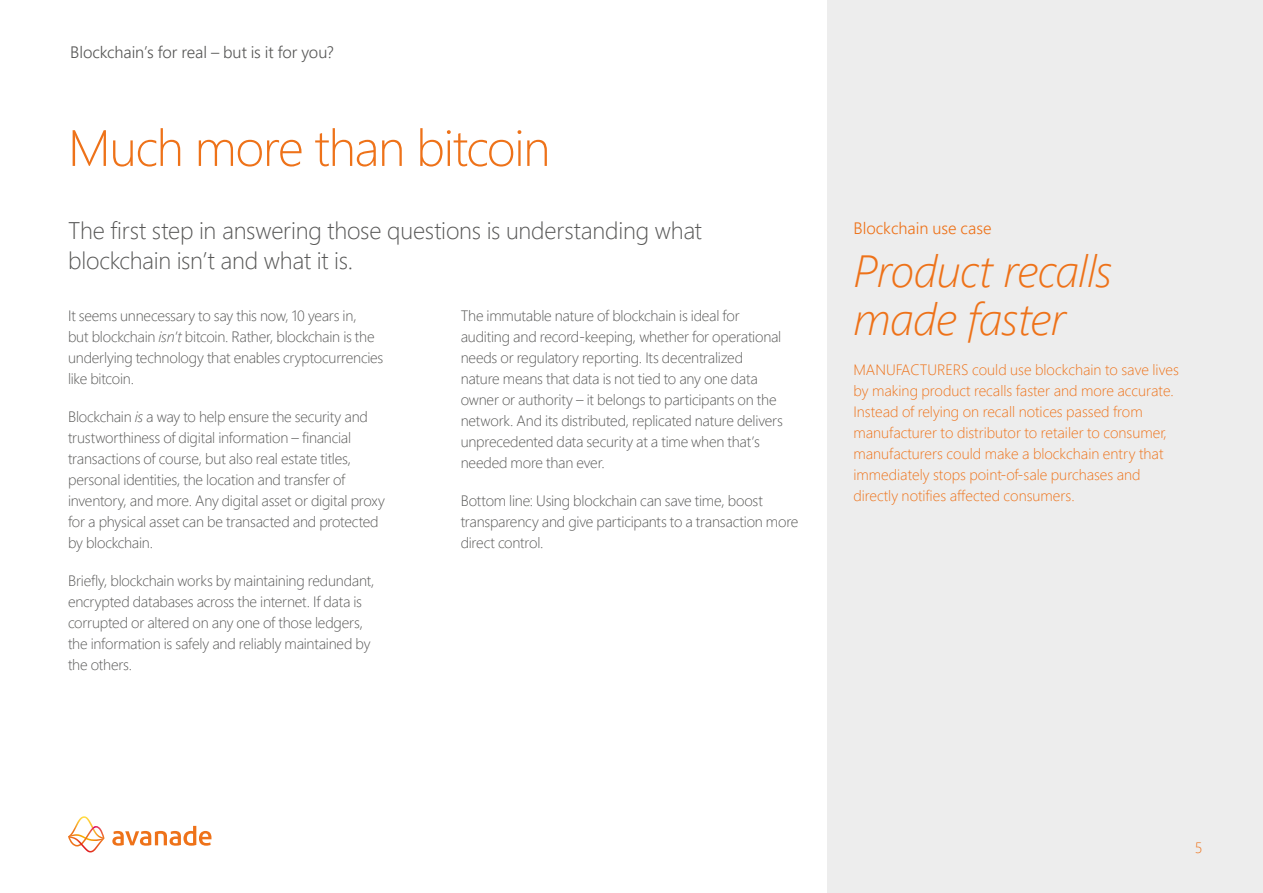
<style>
.page{position:relative;width:1263px;height:893px;background:#fff}
.page>*{position:absolute;margin:0;border:0;box-sizing:border-box;transform-origin:0 0}
.t1{font:300 51px "Segoe Pro";letter-spacing:-.025em;color:#ee7219}
.t2{font:italic 300 45px/48px "Segoe Pro";letter-spacing:-.015em;color:#ee7219}
.t3{font:300 24px/30px "Segoe Pro";letter-spacing:-.01em;color:#575756}
.t4{font:300 16.5px "Segoe Pro";letter-spacing:-.005em;color:#575756}
.t5{font:300 16.5px "Segoe Pro";color:#ee7219}
.t6{font:300 15px/21px "Segoe Pro";letter-spacing:-.015em;color:#575756}
.t7{font:300 15px/21px "Segoe Pro";color:#ee7219}
.s1{font-style:italic}
</style>
<div class="page">
<div style="left:828px;top:0;width:435px;height:893px;background:#ededed"></div>
<svg style="left:112px;top:826px;width:99px;height:20px"></svg>
<svg style="left:68px;top:816px;width:37px;height:36px"></svg>
<p class="t4" style="left:70px;top:41px;width:265px">Blockchain’s for real – but is it for you?</p>
<h1 class="t1" style="left:68px;top:113px;width:484px">Much more than bitcoin</h1>
<h3 class="t3" style="left:68px;top:215px;width:635px">The first step in answering those questions is understanding what blockchain isn’t and what it is.</h3>
<p class="t6" style="left:68px;top:304px;width:317px">It seems unnecessary to say this now, 10 years in,<br>but blockchain <span class="s1">isn’t</span> bitcoin. Rather, blockchain is the underlying technology that enables cryptocurrencies like bitcoin.</p>
<p class="t6" style="left:68px;top:405px;width:319px">Blockchain <span class="s1">is</span> a way to help ensure the security and trustworthiness of digital information – financial transactions of course, but also real estate titles, personal identities, the location and transfer of inventory, and more. Any digital asset or digital proxy for a physical asset can be transacted and protected by blockchain.</p>
<p class="t6" style="left:68px;top:569px;width:308px">Briefly, blockchain works by maintaining redundant, encrypted databases across the internet. If data is corrupted or altered on any one of those ledgers, the information is safely and reliably maintained by the others.</p>
<p class="t6" style="left:461px;top:304px;width:324px">The immutable nature of blockchain is ideal for auditing and record-keeping, whether for operational needs or regulatory reporting. Its decentralized nature means that data is not tied to any one data owner or authority – it belongs to participants on the network. And its distributed, replicated nature delivers unprecedented data security at a time when that’s needed more than ever.</p>
<p class="t6" style="left:461px;top:489px;width:339px">Bottom line: Using blockchain can save time, boost transparency and give participants to a transaction more direct control.</p>
<p class="t5" style="left:853px;top:216px;width:140px">Blockchain use case</p>
<h2 class="t2" style="left:853px;top:246px;width:260px">Product recalls made faster</h2>
<p class="t7" style="left:853px;top:359px;width:327px">MANUFACTURERS could use blockchain to save lives by making product recalls faster and more accurate.<br>Instead of relying on recall notices passed from manufacturer to distributor to retailer to consumer, manufacturers could make a blockchain entry that immediately stops point-of-sale purchases and directly notifies affected consumers.</p>
<p class="t7" style="left:1195px;top:837px;width:9px">5</p>
</div>
